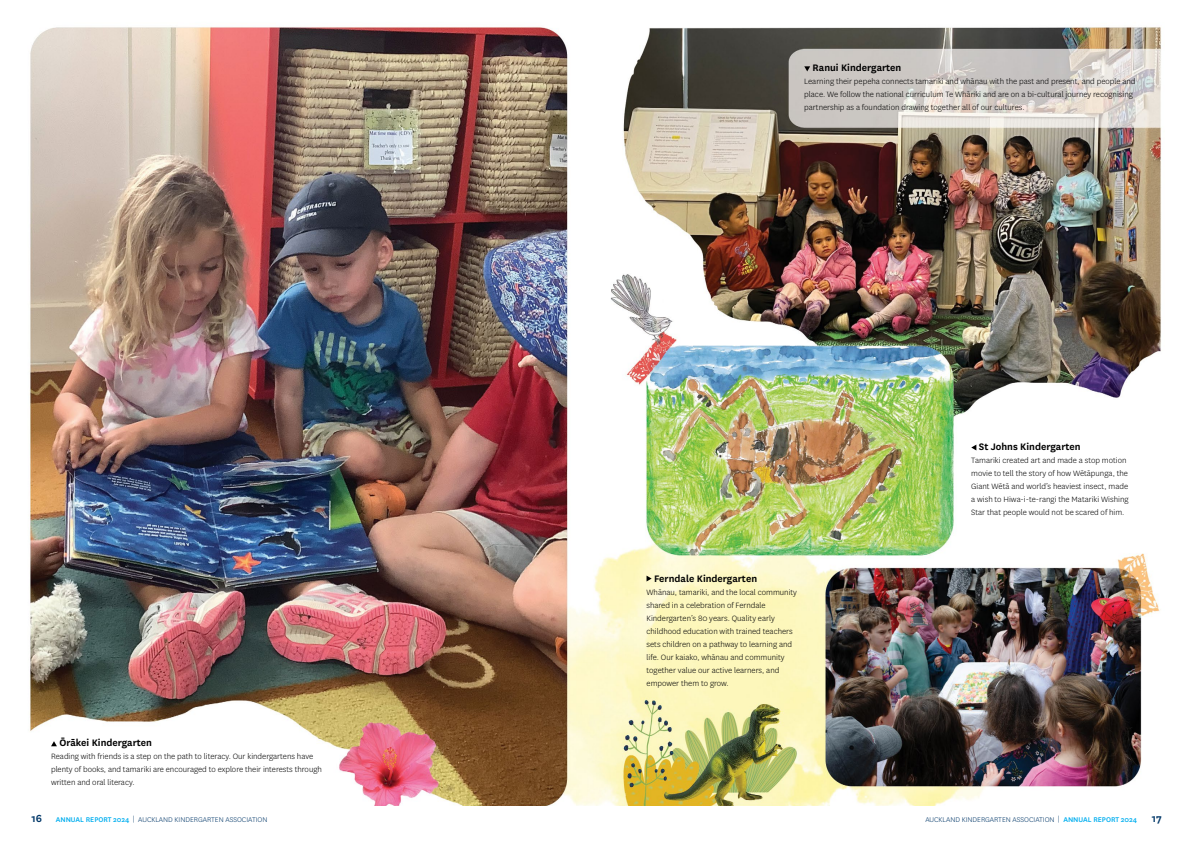
<style>
.page{position:relative;width:1191px;height:842px;background:#fff}
.page>*{position:absolute;margin:0;border:0;box-sizing:border-box;transform-origin:0 0}
.t1{font:600 11px "National";color:#000}
.t2{font:300 9px/13px "National";color:#000}
.t3{font:300 8px "National";color:#003768}
.s1{font-weight:600;font-size:12px}
.s2{font-weight:500;color:#00aeef}
</style>
<div class="page">
<img style="left:30px;top:26px;width:1131px;height:780px">
<svg style="left:51px;top:741px;width:6px;height:5px"></svg>
<svg style="left:804px;top:66px;width:6px;height:5px"></svg>
<svg style="left:646px;top:576px;width:5px;height:5px"></svg>
<svg style="left:971px;top:445px;width:5px;height:5px"></svg>
<p class="t1" style="left:812px;top:60px;width:90px">Ranui Kindergarten</p>
<p class="t2" style="left:804px;top:75px;width:333px">Learning their pepeha connects tamariki and whānau with the past and present, and people and place. We follow the national curriculum Te Whāriki and are on a bi-cultural journey recognising partnership as a foundation drawing together all of our cultures.</p>
<p class="t1" style="left:59px;top:735px;width:94px">Ōrākei Kindergarten</p>
<p class="t2" style="left:51px;top:750px;width:272px">Reading with friends is a step on the path to literacy. Our kindergartens have plenty of books, and tamariki are encouraged to explore their interests through written and oral literacy.</p>
<p class="t1" style="left:654px;top:570px;width:105px">Ferndale Kindergarten</p>
<p class="t2" style="left:646px;top:585px;width:152px">Whānau, tamariki, and the local community shared in a celebration of Ferndale Kindergarten’s 80 years. Quality early childhood education with trained teachers sets children on a pathway to learning and life. Our kaiako, whānau and community together value our active learners, and empower them to grow.</p>
<p class="t1" style="left:978px;top:439px;width:103px">St Johns Kindergarten</p>
<p class="t2" style="left:971px;top:454px;width:159px">Tamariki created art and made a stop motion movie to tell the story of how Wētāpunga, the Giant Wētā and world’s heaviest insect, made a wish to Hiwa-i-te-rangi the Matariki Wishing Star that people would not be scared of him.</p>
<p class="t3" style="left:31px;top:815px;width:238px"><span class="s1">16</span> <span class="s2">ANNUAL REPORT 2024</span> | AUCKLAND KINDERGARTEN ASSOCIATION</p>
<p class="t3" style="left:925px;top:815px;width:238px">AUCKLAND KINDERGARTEN ASSOCIATION | <span class="s2">ANNUAL REPORT 2024</span> <span class="s1">17</span></p>
</div>
